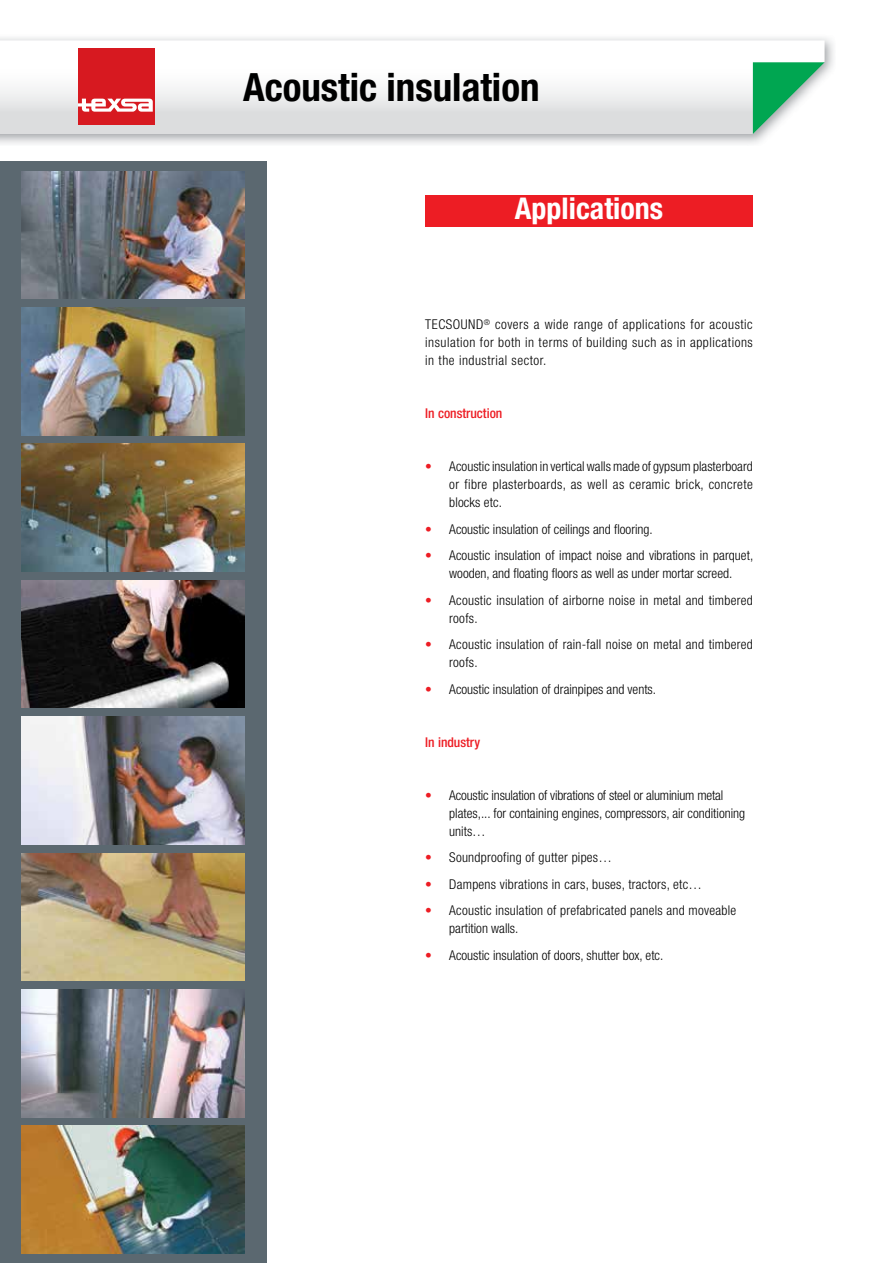
<style>
.page{position:relative;width:893px;height:1263px;background:#fff}
.page>*{position:absolute;margin:0;border:0;box-sizing:border-box;transform-origin:0 0}
.t1{font:700 condensed 39px "Helvetica Neue LT Std";color:#000}
.t2{font:700 condensed 30px "Helvetica Neue LT Std";color:#fff}
.t3{font:300 condensed 13.5px/18px "Helvetica Neue LT Std";letter-spacing:.005em;color:#000}
.t4{font:500 condensed 13.5px "Helvetica Neue LT Std";color:#ed1d24}
.s1{color:#ed1d24}
</style>
<div class="page">
<svg style="left:0;top:40px;width:825px;height:94px"></svg>
<svg style="left:753px;top:62px;width:72px;height:72px"></svg>
<div style="left:78px;top:48px;width:76px;height:77px;background:#d71920"></div>
<svg style="left:78px;top:99px;width:75px;height:13px"></svg>
<div style="left:0;top:162px;width:267px;height:1101px;background:#5b6870"></div>
<img style="left:22px;top:171px;width:223px;height:128px">
<img style="left:22px;top:307px;width:223px;height:128px">
<img style="left:22px;top:444px;width:223px;height:128px">
<img style="left:22px;top:580px;width:223px;height:128px">
<img style="left:22px;top:717px;width:223px;height:127px">
<img style="left:22px;top:853px;width:223px;height:128px">
<img style="left:22px;top:989px;width:223px;height:128px">
<img style="left:22px;top:1126px;width:223px;height:127px">
<div style="left:425px;top:195px;width:328px;height:32px;background:#ed1d24"></div>
<h1 class="t1" style="left:243px;top:63px;width:298px">Acoustic insulation</h1>
<h2 class="t2" style="left:515px;top:190px;width:150px">Applications</h2>
<p class="t3" style="left:425px;top:315px;width:329px;text-align:justify">TECSOUND<sup>®</sup> covers a wide range of applications for acoustic insulation for both in terms of building such as in applications in the industrial sector.</p>
<p class="t4" style="left:425px;top:405px;width:79px">In construction</p>
<p class="t3" style="left:449px;top:457px;width:305px;text-align:justify;text-indent:-24px"><span class="s1">•</span> Acoustic insulation in vertical walls made of gypsum plasterboard or fibre plasterboards, as well as ceramic brick, concrete blocks etc.</p>
<p class="t3" style="left:425px;top:520px;width:229px"><span class="s1">•</span> Acoustic insulation of ceilings and flooring.</p>
<p class="t3" style="left:425px;top:546px;width:330px;text-align:center"><span class="s1">•</span> Acoustic insulation of impact noise and vibrations in parquet, wooden, and floating floors as well as under mortar screed.</p>
<p class="t3" style="left:449px;top:591px;width:305px;text-indent:-24px"><span class="s1">•</span> Acoustic insulation of airborne noise in metal and timbered roofs.</p>
<p class="t3" style="left:449px;top:635px;width:305px;text-indent:-24px"><span class="s1">•</span> Acoustic insulation of rain-fall noise on metal and timbered roofs.</p>
<p class="t3" style="left:425px;top:680px;width:232px"><span class="s1">•</span> Acoustic insulation of drainpipes and vents.</p>
<p class="t4" style="left:425px;top:734px;width:56px">In industry</p>
<p class="t3" style="left:449px;top:786px;width:297px;text-indent:-24px"><span class="s1">•</span> Acoustic insulation of vibrations of steel or aluminium metal plates,... for containing engines, compressors, air conditioning units…</p>
<p class="t3" style="left:425px;top:848px;width:188px"><span class="s1">•</span> Soundproofing of gutter pipes…</p>
<p class="t3" style="left:425px;top:875px;width:278px"><span class="s1">•</span> Dampens vibrations in cars, buses, tractors, etc…</p>
<p class="t3" style="left:449px;top:901px;width:288px;text-indent:-24px"><span class="s1">•</span> Acoustic insulation of prefabricated panels and moveable partition walls.</p>
<p class="t3" style="left:425px;top:946px;width:240px"><span class="s1">•</span> Acoustic insulation of doors, shutter box, etc.</p>
</div>
